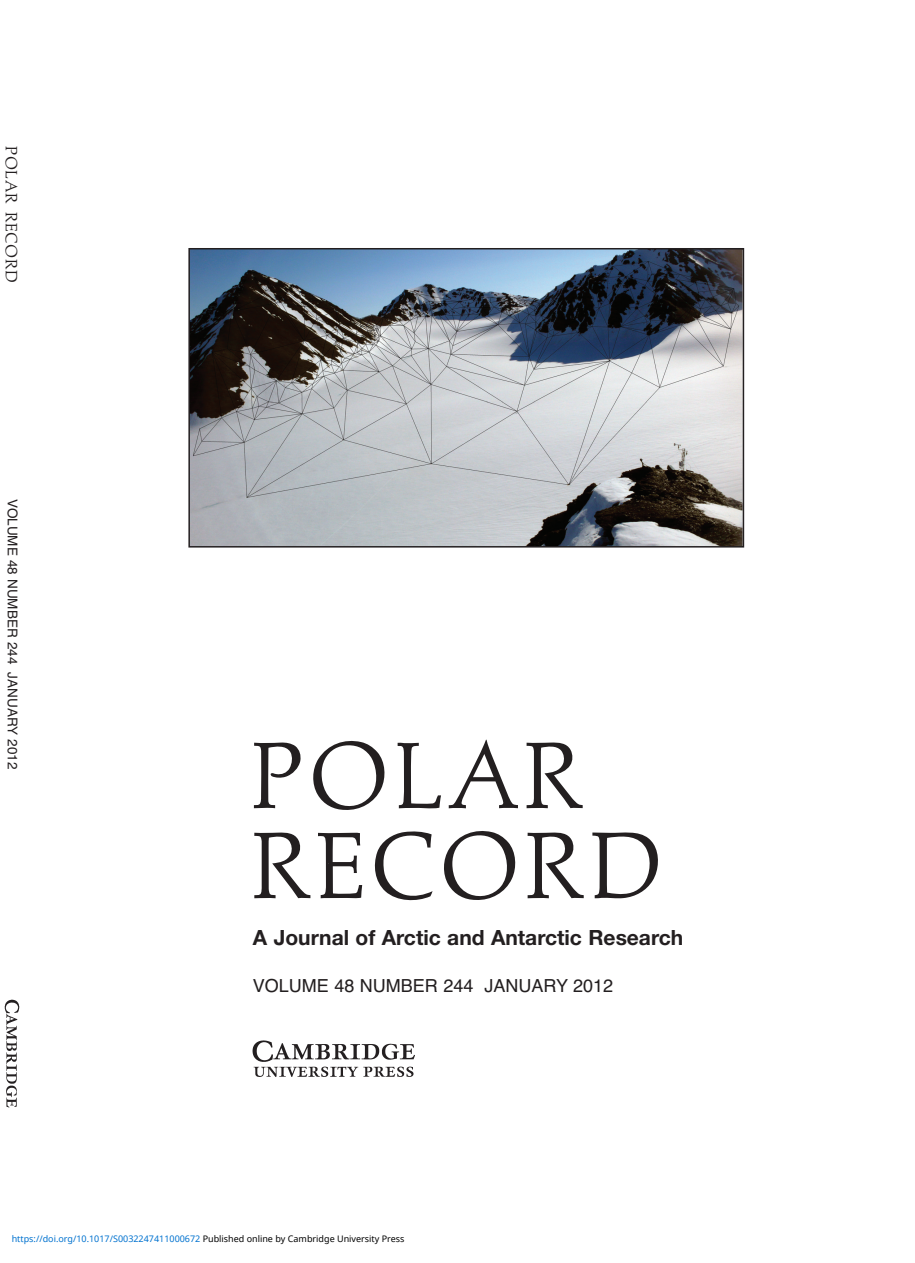
<style>
.page{position:relative;width:915px;height:1263px;background:#fff}
.page>*{position:absolute;margin:0;border:0;box-sizing:border-box;transform-origin:0 0}
.t1{font:103.5px/90px "Palatino CUP";letter-spacing:.045em;color:#231f20}
.t2{font:700 21px "Helvetica Neue";color:#231f20}
.t3{font:18px "Helvetica";color:#231f20}
.t4{font:18px "Palatino CUP";letter-spacing:.045em;color:#231f20}
.t5{font:13.5px "Helvetica";color:#231f20}
.t6{font:9px "Noto Sans";color:#0172cf}
.s1{color:#000}
</style>
<div class="page">
<img style="left:4px;top:999px;width:16px;height:108px">
<img style="left:253px;top:1040px;width:162px;height:37px">
<img style="left:191px;top:251px;width:550px;height:293px">
<div style="left:188px;top:248px;width:556px;height:299px;border:2px solid #231f20"></div>
<h3 class="t4" style="left:18px;top:146px;width:139px;rotate:90deg">POLAR RECORD</h3>
<h3 class="t5" style="left:17px;top:499px;width:272px;rotate:90deg">VOLUME 48 NUMBER 244 JANUARY 2012</h3>
<h1 class="t1" style="left:251px;top:739px;width:413px">POLAR<br>RECORD</h1>
<h2 class="t2" style="left:253px;top:930px;width:432px">A Journal of Arctic and Antarctic Research</h2>
<h3 class="t3" style="left:253px;top:979px;width:362px">VOLUME 48 NUMBER 244 JANUARY 2012</h3>
<p class="t6" style="left:12px;top:1231px;width:394px">https://doi.org/10.1017/S0032247411000672 <span class="s1">Published online by Cambridge University Press</span></p>
</div>
